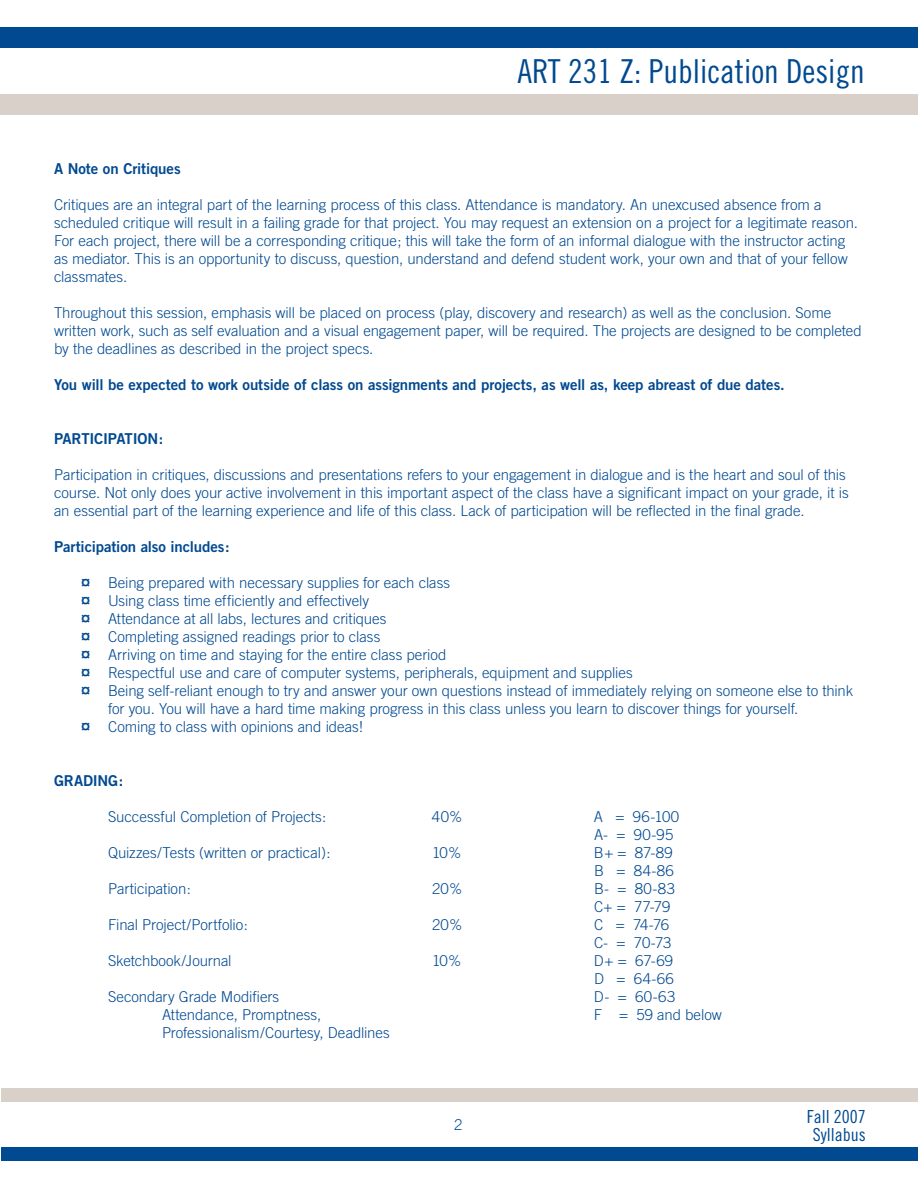
<style>
.page{position:relative;width:918px;height:1188px;background:#fff}
.page>*{position:absolute;margin:0;border:0;box-sizing:border-box;transform-origin:0 0}
.t1{font:33px "Trade Gothic Cond Eighteen";color:#014990}
.t2{font:18px/18px "Trade Gothic Cond Eighteen";color:#014990;text-align:center}
.Bullets{font:300 15px/18px "Trade Gothic";letter-spacing:-.005em;color:#014990}
.Bullets-2{font:15px/18px "Trade Gothic Bold Two";letter-spacing:-.01em;color:#014990;text-align:justify}
</style>
<div class="page">
<div style="left:0;top:27px;width:918px;height:20px;background:#014990"></div>
<div style="left:0;top:94px;width:918px;height:21px;background:#d8d0c9"></div>
<div style="left:1px;top:1148px;width:917px;height:13px;background:#014990"></div>
<div style="left:1px;top:1088px;width:917px;height:14px;background:#d8d0c9"></div>
<h1 class="t1" style="left:517px;top:52px;width:349px">ART 231 Z: Publication Design</h1>
<p class="Bullets-2" style="left:54px;top:160px;width:128px">ANote on Critiques</p>
<p class="Bullets" style="left:54px;top:196px;width:805px">Critiques are an integral part of the learning process of this class. Attendance is mandatory. An unexcused absence from a scheduled critique will result in a failing grade for that project. You may request an extension on a project for a legitimate reason.<br>For each project, there will be a corresponding critique; this will take the form of an informal dialogue with the instructor acting as mediator. This is an opportunity to discuss, question, understand and defend student work, your own and that of your fellow classmates.</p>
<p class="Bullets" style="left:54px;top:304px;width:809px">Throughout this session, emphasis will be placed on process (play, discovery and research) as well as the conclusion. Some written work, such as self evaluation and a visual engagement paper, will be required. The projects are designed to be completed by the deadlines as described in the project specs.</p>
<p class="Bullets-2" style="left:54px;top:376px;width:732px">You will be expected to work outside of class on assignments and projects, as well as, keep abreast of due dates.</p>
<p class="Bullets-2" style="left:54px;top:430px;width:111px">Participation:</p>
<p class="Bullets" style="left:54px;top:466px;width:796px">Participation in critiques, discussions and presentations refers to your engagement in dialogue and is the heart and soul of this course. Not only does your active involvement in this important aspect of the class have a significant impact on your grade, it is an essential part of the learning experience and life of this class. Lack of participation will be reflected in the final grade.</p>
<p class="Bullets-2" style="left:54px;top:538px;width:177px">Participation also includes:</p>
<p class="Bullets" style="left:108px;top:574px;width:344px">Being prepared with necessary supplies for each class</p>
<p class="Bullets" style="left:108px;top:592px;width:263px">Using class time efficiently and effectively</p>
<p class="Bullets" style="left:108px;top:610px;width:280px">Attendance at all labs, lectures and critiques</p>
<p class="Bullets" style="left:108px;top:628px;width:274px">Completing assigned readings prior to class</p>
<p class="Bullets" style="left:108px;top:646px;width:340px">Arriving on time and staying for the entire class period</p>
<p class="Bullets" style="left:108px;top:664px;width:526px">Respectful use and care of computer systems, peripherals, equipment and supplies</p>
<p class="Bullets" style="left:108px;top:682px;width:747px">Being self-reliant enough to try and answer your own questions instead of immediately relying on someone else to think for you. You will have a hard time making progress in this class unless you learn to discover things for yourself.</p>
<p class="Bullets" style="left:108px;top:718px;width:256px">Coming to class with opinions and ideas!</p>
<p class="Bullets-2" style="left:81px;top:574px;width:11px">¤ ¤ ¤ ¤ ¤ ¤ ¤</p>
<p class="Bullets-2" style="left:81px;top:718px;width:11px">¤</p>
<p class="Bullets-2" style="left:54px;top:772px;width:71px">Grading :</p>
<p class="Bullets" style="left:108px;top:808px;width:220px">Successful Completion of Projects:</p>
<p class="Bullets" style="left:432px;top:808px;width:32px">40%</p>
<p class="Bullets" style="left:594px;top:808px;width:87px">A = 96-100</p>
<p class="Bullets" style="left:594px;top:826px;width:81px">A- = 90-95</p>
<p class="Bullets" style="left:108px;top:844px;width:224px">Quizzes/Tests (written or practical):</p>
<p class="Bullets" style="left:432px;top:844px;width:31px">10%</p>
<p class="Bullets" style="left:594px;top:844px;width:80px">B+ = 87-89</p>
<p class="Bullets" style="left:594px;top:862px;width:81px">B = 84-86</p>
<p class="Bullets" style="left:108px;top:880px;width:84px">Participation:</p>
<p class="Bullets" style="left:432px;top:880px;width:32px">20%</p>
<p class="Bullets" style="left:594px;top:880px;width:83px">B- = 80-83</p>
<p class="Bullets" style="left:594px;top:898px;width:78px">C+ = 77-79</p>
<p class="Bullets" style="left:108px;top:916px;width:141px">Final Project/Portfolio:</p>
<p class="Bullets" style="left:432px;top:916px;width:32px">20%</p>
<p class="Bullets" style="left:594px;top:916px;width:77px">C = 74-76</p>
<p class="Bullets" style="left:594px;top:934px;width:79px">C- = 70-73</p>
<p class="Bullets" style="left:108px;top:952px;width:125px">Sketchbook/Journal</p>
<p class="Bullets" style="left:432px;top:952px;width:31px">10%</p>
<p class="Bullets" style="left:594px;top:952px;width:81px">D+ = 67-69</p>
<p class="Bullets" style="left:594px;top:970px;width:81px">D = 64-66</p>
<p class="Bullets" style="left:108px;top:988px;width:173px">Secondary Grade Modifiers</p>
<p class="Bullets" style="left:594px;top:988px;width:83px">D- = 60-63</p>
<p class="Bullets" style="left:162px;top:1006px;width:161px">Attendance, Promptness,</p>
<p class="Bullets" style="left:594px;top:1006px;width:129px">F = 59 and below</p>
<p class="Bullets" style="left:162px;top:1024px;width:229px">Professionalism/Courtesy, Deadlines</p>
<p class="t2" style="left:807px;top:1107px;width:60px">Fall 2007<br>Syllabus</p>
</div>
